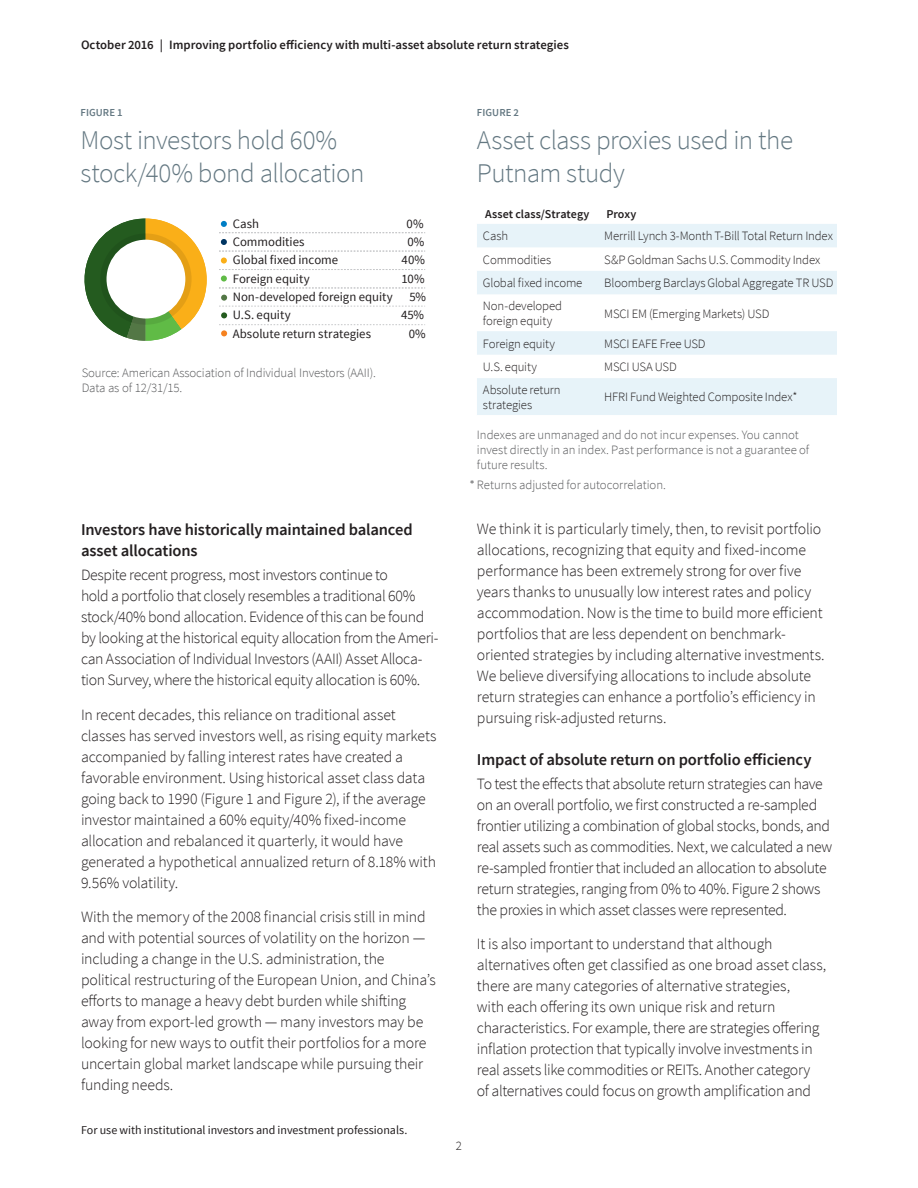
<style>
.page{position:relative;width:918px;height:1188px;background:#fff}
.page>*{position:absolute;margin:0;border:0;box-sizing:border-box;transform-origin:0 0}
.Chart_title{font:300 27px/33px "Source Sans Pro";letter-spacing:-.02em;color:#647882}
.Subhead{font:600 16.5px/21px "Source Sans Pro";letter-spacing:-.01em;color:#231f20}
.Body{font:300 15.75px/21px "Source Sans Pro";letter-spacing:-.015em;color:#231f20}
.Table_text{font:300 12.75px/15.3px "Source Sans Pro";letter-spacing:-.01em;color:#231f20}
.Footnote{font:300 12.75px/15px "Source Sans Pro";letter-spacing:-.005em;color:#57585a}
.t1{font:12.75px "Source Sans Pro";color:#231f20}
.t2{font:600 12.75px "Source Sans Pro";color:#231f20}
.Body-2{font:12px "Source Sans Pro";color:#231f20}
.Table_head{font:600 12px "Source Sans Pro";letter-spacing:.005em;color:#231f20}
.Figure{font:600 10.65px "Source Sans Pro";letter-spacing:.005em;color:#647882}
</style>
<div class="page">
<svg style="left:84px;top:219px;width:123px;height:122px"></svg>
<svg style="left:100px;top:233px;width:92px;height:92px;background:#7d8126"></svg>
<div style="left:107px;top:240px;width:78px;height:79px;background:#fff;border-radius:50%"></div>
<svg style="left:221px;top:239px;width:6px;height:6px"></svg>
<svg style="left:219px;top:221px;width:206px;height:12px"></svg>
<svg style="left:219px;top:251px;width:206px;height:1px"></svg>
<svg style="left:219px;top:288px;width:206px;height:1px"></svg>
<svg style="left:219px;top:258px;width:206px;height:12px"></svg>
<svg style="left:221px;top:276px;width:6px;height:6px"></svg>
<svg style="left:219px;top:295px;width:206px;height:23px"></svg>
<svg style="left:219px;top:324px;width:206px;height:12px"></svg>
<svg style="left:477px;top:224px;width:360px;height:191px;fill:#e7f3f9"></svg>
<p class="t2" style="left:81px;top:37px;width:489px">October 2016 | Improving portfolio efficiency with multi-asset absolute return strategies</p>
<p class="Figure" style="left:81px;top:106px;width:44px">FIGURE 1</p>
<p class="Chart_title" style="left:81px;top:124px;width:285px">Most investors hold 60% stock/40% bond allocation</p>
<p class="t1" style="left:233px;top:215px;width:28px">Cash</p>
<p class="t1" style="left:407px;top:215px;width:18px">0%</p>
<p class="t1" style="left:233px;top:234px;width:73px">Commodities</p>
<p class="t1" style="left:408px;top:234px;width:18px">0%</p>
<p class="t1" style="left:233px;top:252px;width:107px">Global fixed income</p>
<p class="t1" style="left:402px;top:252px;width:25px">40%</p>
<p class="t1" style="left:233px;top:271px;width:78px">Foreign equity</p>
<p class="t1" style="left:402px;top:271px;width:24px">10%</p>
<p class="t1" style="left:233px;top:289px;width:162px">Non-developed foreign equity</p>
<p class="t1" style="left:409px;top:289px;width:18px">5%</p>
<p class="t1" style="left:233px;top:307px;width:59px">U.S. equity</p>
<p class="t1" style="left:401px;top:307px;width:24px">45%</p>
<p class="t1" style="left:233px;top:326px;width:140px">Absolute return strategies</p>
<p class="t1" style="left:409px;top:326px;width:18px">0%</p>
<p class="Footnote" style="left:82px;top:365px;width:296px">Source: American Association of Individual Investors (AAII).<br>Data as of 12/31/15.</p>
<p class="Subhead" style="left:81px;top:519px;width:333px">Investors have historically maintained balanced asset allocations</p>
<p class="Body" style="left:81px;top:564px;width:359px">Despite recent progress, most investors continue to<br>hold a portfolio that closely resembles a traditional 60% stock/40% bond allocation. Evidence of this can be found by looking at the historical equity allocation from the Ameri&shy;can Association of Individual Investors (AAII) Asset Alloca&shy;tion Survey, where the historical equity allocation is 60%.</p>
<p class="Body" style="left:81px;top:704px;width:357px">In recent decades, this reliance on traditional asset classes has served investors well, as rising equity markets accompanied by falling interest rates have created a favorable environment. Using historical asset class data going back to 1990 (Figure 1 and Figure 2), if the average investor maintained a 60% equity/40% fixed-income allocation and rebalanced it quarterly, it would have generated a hypothetical annualized return of 8.18% with 9.56% volatility.</p>
<p class="Body" style="left:81px;top:906px;width:356px">With the memory of the 2008 financial crisis still in mind and with potential sources of volatility on the horizon — including a change in the U.S. administration, the political restructuring of the European Union, and China’s efforts to manage a heavy debt burden while shifting away from export-led growth — many investors may be looking for new ways to outfit their portfolios for a more uncertain global market landscape while pursuing their funding needs.</p>
<p class="Body-2" style="left:81px;top:1123px;width:328px">For use with institutional investors and investment professionals.</p>
<p class="Figure" style="left:477px;top:106px;width:44px">FIGURE 2</p>
<p class="Chart_title" style="left:477px;top:124px;width:318px">Asset class proxies used in the<br>Putnam study</p>
<p class="Table_head" style="left:485px;top:206px;width:106px">Asset class/Strategy</p>
<p class="Table_head" style="left:606px;top:206px;width:32px">Proxy</p>
<p class="Table_text" style="left:483px;top:229px;width:27px">Cash</p>
<p class="Table_text" style="left:604px;top:229px;width:230px">Merrill Lynch 3-Month T-Bill Total Return Index</p>
<p class="Table_text" style="left:483px;top:252px;width:70px">Commodities</p>
<p class="Table_text" style="left:604px;top:252px;width:218px">S&amp;P Goldman Sachs U.S. Commodity Index</p>
<p class="Table_text" style="left:483px;top:276px;width:101px">Global fixed income</p>
<p class="Table_text" style="left:604px;top:276px;width:231px">Bloomberg Barclays Global Aggregate TR USD</p>
<p class="Table_text" style="left:483px;top:298px;width:81px">Non-developed foreign equity</p>
<p class="Table_text" style="left:604px;top:306px;width:167px">MSCI EM (Emerging Markets) USD</p>
<p class="Table_text" style="left:483px;top:336px;width:74px">Foreign equity</p>
<p class="Table_text" style="left:604px;top:336px;width:103px">MSCI EAFE Free USD</p>
<p class="Table_text" style="left:483px;top:359px;width:55px">U.S. equity</p>
<p class="Table_text" style="left:604px;top:359px;width:74px">MSCI USA USD</p>
<p class="Table_text" style="left:483px;top:382px;width:79px">Absolute return strategies</p>
<p class="Table_text" style="left:604px;top:390px;width:195px">HFRI Fund Weighted Composite Index*</p>
<p class="Footnote" style="left:477px;top:427px;width:334px">Indexes are unmanaged and do not incur expenses. You cannot invest directly in an index. Past performance is not a guarantee of future results.</p>
<p class="Footnote" style="left:477px;top:477px;width:191px">Returns adjusted for autocorrelation.</p>
<p class="Body" style="left:477px;top:519px;width:349px">We think it is particularly timely, then, to revisit portfolio allocations, recognizing that equity and fixed-income performance has been extremely strong for over five years thanks to unusually low interest rates and policy accommodation. Now is the time to build more efficient portfolios that are less dependent on benchmark&shy;oriented strategies by including alternative investments.<br>We believe diversifying allocations to include absolute return strategies can enhance a portfolio’s efficiency in pursuing risk-adjusted returns.</p>
<p class="Subhead" style="left:477px;top:749px;width:336px">Impact of absolute return on portfolio efficiency</p>
<p class="Body" style="left:477px;top:773px;width:357px">To test the effects that absolute return strategies can have on an overall portfolio, we first constructed a re-sampled frontier utilizing a combination of global stocks, bonds, and real assets such as commodities. Next, we calculated a new re-sampled frontier that included an allocation to absolute return strategies, ranging from 0% to 40%. Figure 2 shows the proxies in which asset classes were represented.</p>
<p class="Body" style="left:477px;top:934px;width:351px">It is also important to understand that although alternatives often get classified as one broad asset class, there are many categories of alternative strategies,<br>with each offering its own unique risk and return characteristics. For example, there are strategies offering inflation protection that typically involve investments in real assets like commodities or REITs. Another category of alternatives could focus on growth amplification and</p>
<p class="Table_text" style="left:456px;top:1138px;width:8px">2</p>
</div>
